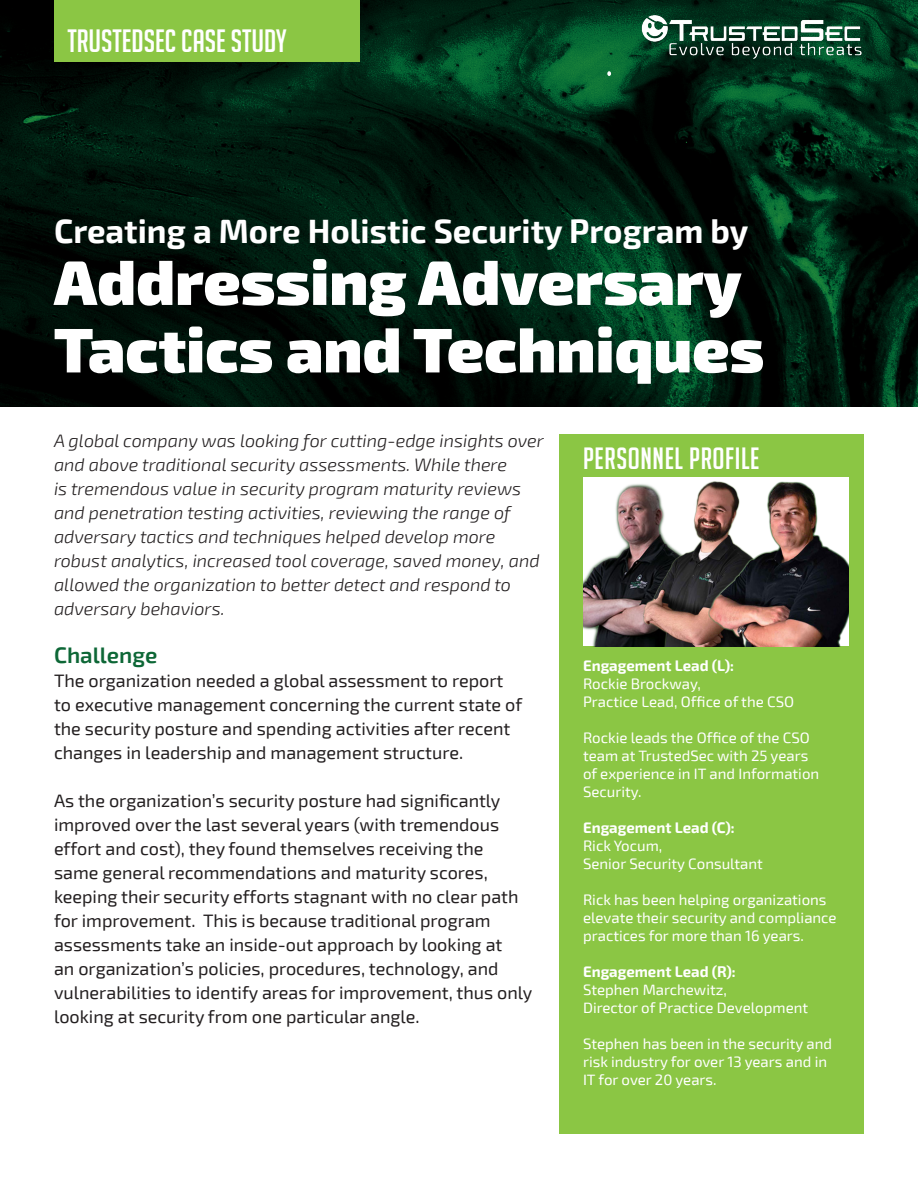
<style>
.page{position:relative;width:918px;height:1188px;background:#fff}
.page>*{position:absolute;margin:0;border:0;box-sizing:border-box;transform-origin:0 0}
.t1{font:900 63px/67.5px "Exo 2";color:#fff}
.t2{font:700 33px "Exo 2";color:#fff}
.t3{font:31.5px "Big Noodle Titling";color:#fff}
.t4{font:30px "Big Noodle Titling";letter-spacing:.02em;color:#fff}
.t5{font:600 22.5px "Exo 2";color:#0d6736}
.t6{font:18px/24px "Exo 2";color:#231f20}
.t7{font:italic 300 18px/24px "Exo 2";color:#231f20}
.t8{font:15px/18px "Exo 2";color:#fff}
.t9{font:700 15px "Exo 2";color:#fff}
</style>
<div class="page">
<img style="left:0;top:0;width:918px;height:407px">
<div style="left:54px;top:0;width:305px;height:61px;background:#8bc644"></div>
<img style="left:639px;top:13px;width:225px;height:47px">
<div style="left:560px;top:434px;width:304px;height:700px;background:#8bc644"></div>
<img style="left:583px;top:477px;width:46px;height:169px">
<img style="left:629px;top:477px;width:68px;height:169px">
<img style="left:697px;top:477px;width:152px;height:169px">
<svg style="left:607px;top:71px;width:4px;height:5px"></svg>
<p class="t3" style="left:68px;top:24px;width:221px">TRUSTEDSEC CASE STUDY</p>
<p class="t2" style="left:54px;top:212px;width:696px">Creating a More Holistic Security Program by</p>
<p class="t1" style="left:54px;top:250px;width:712px">Addressing Adversary<br>Tactics and Techniques</p>
<p class="t7" style="left:54px;top:429px;width:491px">A global company was looking for cutting-edge insights over and above traditional security assessments. While there<br>is tremendous value in security program maturity reviews and penetration testing activities, reviewing the range of adversary tactics and techniques helped develop more robust analytics, increased tool coverage, saved money, and allowed the organization to better detect and respond to adversary behaviors.</p>
<p class="t5" style="left:54px;top:642px;width:105px">Challenge</p>
<p class="t6" style="left:54px;top:669px;width:470px">The organization needed a global assessment to report to executive management concerning the current state of the security posture and spending activities after recent changes in leadership and management structure.</p>
<p class="t6" style="left:54px;top:789px;width:480px">As the organization’s security posture had significantly improved over the last several years (with tremendous effort and cost), they found themselves receiving the same general recommendations and maturity scores, keeping their security efforts stagnant with no clear path for improvement. This is because traditional program assessments take an inside-out approach by looking at<br>an organization’s policies, procedures, technology, and vulnerabilities to identify areas for improvement, thus only looking at security from one particular angle.</p>
<p class="t4" style="left:583px;top:442px;width:178px">PERSONNEL PROFILE</p>
<p class="t9" style="left:583px;top:657px;width:153px">Engagement Lead (L):</p>
<p class="t8" style="left:583px;top:675px;width:119px">Rockie Brockway,</p>
<p class="t8" style="left:583px;top:693px;width:213px">Practice Lead, Office of the CSO</p>
<p class="t8" style="left:583px;top:729px;width:238px">Rockie leads the Office of the CSO team at TrustedSec with 25 years of experience in IT and Information<br>Security.</p>
<p class="t9" style="left:583px;top:819px;width:153px">Engagement Lead (C):</p>
<p class="t8" style="left:583px;top:837px;width:81px">Rick Yocum,</p>
<p class="t8" style="left:583px;top:855px;width:181px">Senior Security Consultant</p>
<p class="t8" style="left:583px;top:891px;width:255px">Rick has been helping organizations elevate their security and compliance practices for more than 16 years.</p>
<p class="t9" style="left:583px;top:963px;width:154px">Engagement Lead (R):</p>
<p class="t8" style="left:583px;top:981px;width:145px">Stephen Marchewitz,</p>
<p class="t8" style="left:583px;top:999px;width:227px">Director of Practice Development</p>
<p class="t8" style="left:583px;top:1035px;width:251px">Stephen has been in the security and risk industry for over 13 years and in<br>IT for over 20 years.</p>
</div>
